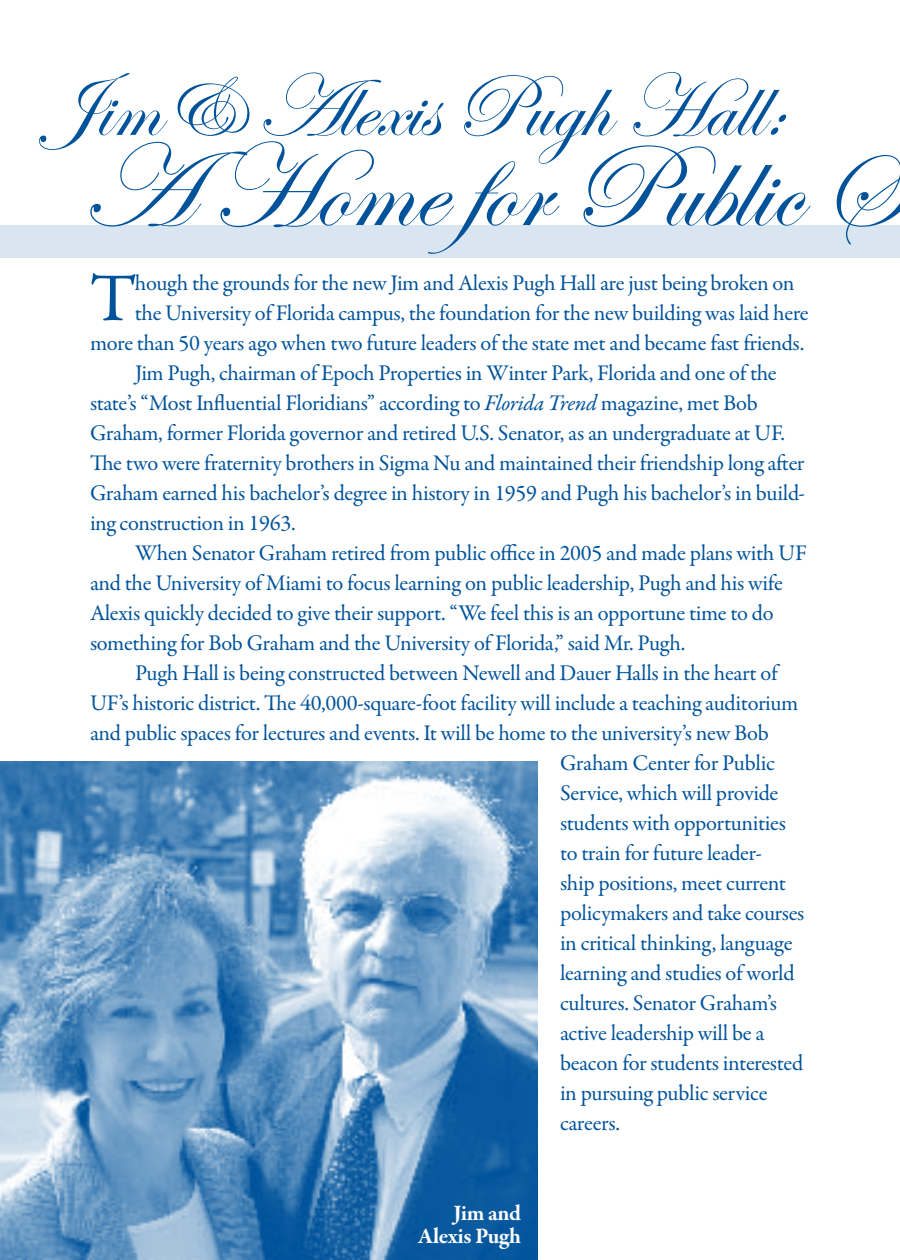
<style>
.page{position:relative;width:900px;height:1260px;background:#fff}
.page>*{position:absolute;margin:0;border:0;box-sizing:border-box;transform-origin:0 0}
.t1{font:120px "Edwardian Script ITC";color:#00539b}
.t2{font:90px "Edwardian Script ITC";color:#00539b}
.t3{font:68.75px "Garamond Premr Pro";color:#00539b}
.t4{font:22.5px "Garamond Premr Pro";letter-spacing:-.015em;color:#00539b}
.t5{font:700 22.5px/22.5px "Garamond Premr Pro";letter-spacing:-.02em;color:#fff;text-align:right}
.s1{font-style:italic}
</style>
<div class="page">
<div style="left:0;top:225px;width:900px;height:33px;background:#d9e5f0"></div>
<img style="left:0;top:762px;width:538px;height:498px">
<h2 class="t2" style="left:45px;top:58px;width:740px">Jim&amp; Alexis Pugh Hall:</h2>
<h1 class="t1" style="left:80px;top:122px;width:827px">A Home for Public S</h1>
<h3 class="t3" style="left:90px;top:257px;width:47px">T</h3>
<p class="t4" style="left:135px;top:269px;width:661px">hough the grounds for the new Jim and Alexis Pugh Hall are just being broken on</p>
<p class="t4" style="left:135px;top:299px;width:675px">the University of Florida campus, the foundation for the new building was laid here</p>
<p class="t4" style="left:90px;top:329px;width:716px">more than 50 years ago when two future leaders of the state met and became fast friends.</p>
<p class="t4" style="left:135px;top:359px;width:643px">Jim Pugh, chairman of Epoch Properties in Winter Park, Florida and one of the</p>
<p class="t4" style="left:90px;top:389px;width:669px">state’s “Most Influential Floridians” according to <span class="s1">Florida Trend</span> magazine, met Bob</p>
<p class="t4" style="left:90px;top:419px;width:697px">Graham, former Florida governor and retired U.S. Senator, as an undergraduate at UF.</p>
<p class="t4" style="left:90px;top:449px;width:716px">The two were fraternity brothers in Sigma Nu and maintained their friendship long after</p>
<p class="t4" style="left:90px;top:479px;width:717px">Graham earned his bachelor’s degree in history in 1959 and Pugh his bachelor’s in build-</p>
<p class="t4" style="left:90px;top:509px;width:207px">ing construction in 1963.</p>
<p class="t4" style="left:135px;top:539px;width:673px">When Senator Graham retired from public office in 2005 and made plans with UF</p>
<p class="t4" style="left:90px;top:569px;width:694px">and the University of Miami to focus learning on public leadership, Pugh and his wife</p>
<p class="t4" style="left:90px;top:599px;width:685px">Alexis quickly decided to give their support. “We feel this is an opportune time to do</p>
<p class="t4" style="left:90px;top:629px;width:597px">something for Bob Graham and the University of Florida,” said Mr. Pugh.</p>
<p class="t4" style="left:135px;top:659px;width:644px">Pugh Hall is being constructed between Newell and Dauer Halls in the heart of</p>
<p class="t4" style="left:90px;top:689px;width:710px">UF’s historic district. The 40,000-square-foot facility will include a teaching auditorium</p>
<p class="t4" style="left:90px;top:719px;width:680px">and public spaces for lectures and events. It will be home to the university’s new Bob</p>
<p class="t4" style="left:560px;top:749px;width:216px">Graham Center for Public</p>
<p class="t4" style="left:560px;top:779px;width:220px">Service, which will provide</p>
<p class="t4" style="left:560px;top:809px;width:227px">students with opportunities</p>
<p class="t4" style="left:560px;top:839px;width:204px">to train for future leader-</p>
<p class="t4" style="left:560px;top:869px;width:228px">ship positions, meet current</p>
<p class="t4" style="left:560px;top:899px;width:246px">policymakers and take courses</p>
<p class="t4" style="left:560px;top:929px;width:234px">in critical thinking, language</p>
<p class="t4" style="left:560px;top:959px;width:236px">learning and studies of world</p>
<p class="t4" style="left:560px;top:989px;width:218px">cultures. Senator Graham’s</p>
<p class="t4" style="left:560px;top:1019px;width:206px">active leadership will be a</p>
<p class="t4" style="left:560px;top:1049px;width:245px">beacon for students interested</p>
<p class="t4" style="left:560px;top:1079px;width:209px">in pursuing public service</p>
<p class="t4" style="left:560px;top:1109px;width:62px">careers.</p>
<p class="t5" style="left:418px;top:1202px;width:104px">Jim and<br>Alexis Pugh</p>
</div>
